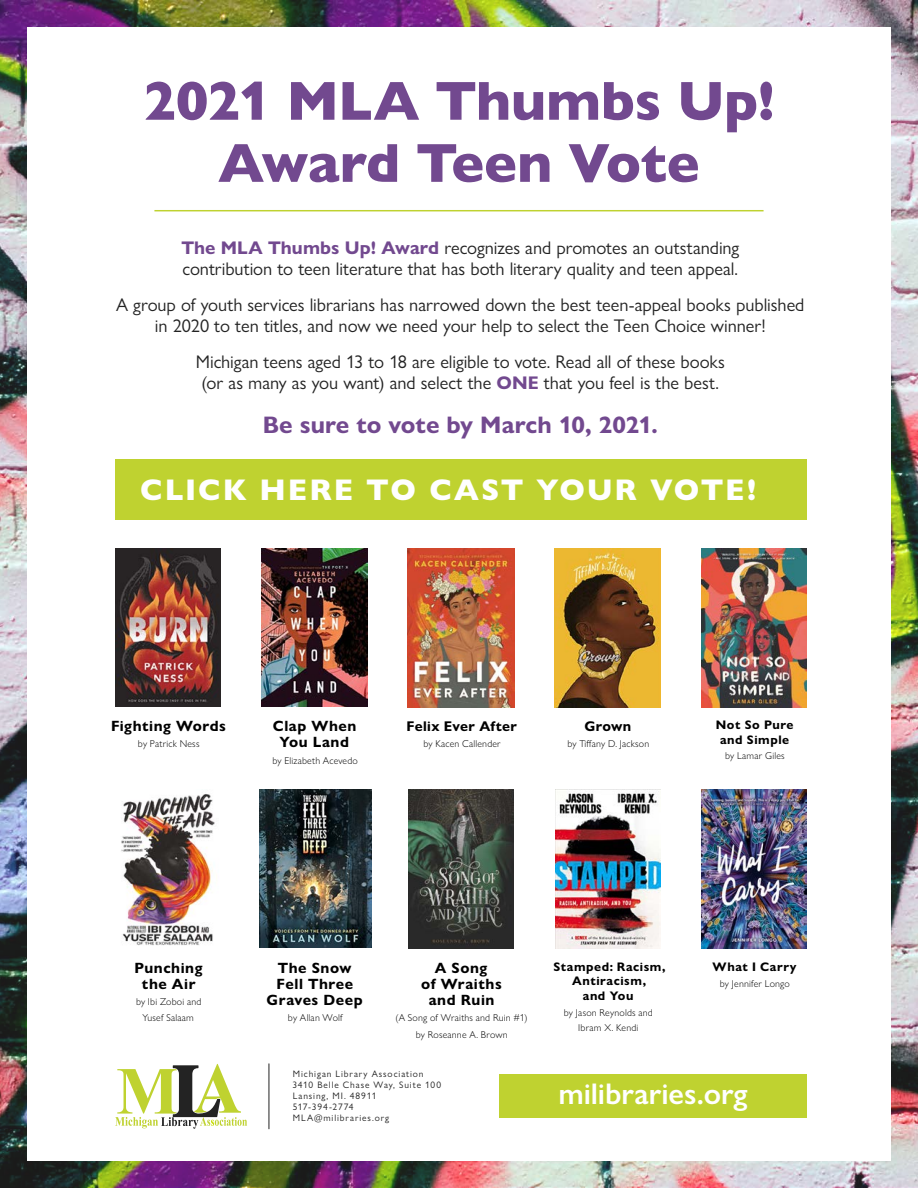
<style>
.page{position:relative;width:918px;height:1188px;background:#fff}
.page>*{position:absolute;margin:0;border:0;box-sizing:border-box;transform-origin:0 0}
.t1{font:800 55.2px/62.1px "Gill Sans Nova";letter-spacing:-.005em;color:#72498f;text-align:center}
.t2{font:800 30px "Gill Sans Nova";letter-spacing:.075em;color:#fff}
.t3{font:600 30px "Gill Sans Nova";color:#fff}
.t4{font:700 24px "Gill Sans Nova";color:#72498f}
.t5{font:18.3px/21px "Gill Sans Nova";color:#232323;text-align:center}
.t6{font:700 15px/16.2px "Gill Sans Nova";letter-spacing:.035em;color:#000;text-align:center}
.t7{font:700 14.1px "Gill Sans Nova";letter-spacing:.025em;color:#000}
.t8{font:700 12.45px/14.5px "Gill Sans Nova";letter-spacing:.045em;color:#000;text-align:center}
.t9{font:300 9.9px/16.2px "Gill Sans Nova";letter-spacing:.02em;color:#000;text-align:center}
.t10{font:9.45px/10.9px "Gill Sans Nova";letter-spacing:.095em;color:#232323}
.s1{font-weight:700;color:#72498f}
</style>
<div class="page">
<img style="left:0;top:0;width:918px;height:1188px">
<div style="left:27px;top:27px;width:864px;height:1134px;background:#fff"></div>
<svg style="left:115px;top:1064px;width:132px;height:65px"></svg>
<hr style="left:269px;top:1064px;width:1px;height:65px;background:#222">
<div style="left:116px;top:460px;width:691px;height:60px;background:#bfd230"></div>
<img style="left:115px;top:548px;width:106px;height:159px">
<img style="left:262px;top:548px;width:105px;height:159px">
<img style="left:408px;top:548px;width:106px;height:159px">
<img style="left:555px;top:548px;width:105px;height:159px">
<img style="left:702px;top:548px;width:105px;height:159px">
<img style="left:121px;top:794px;width:94px;height:152px">
<img style="left:259px;top:789px;width:112px;height:159px">
<img style="left:409px;top:789px;width:105px;height:159px">
<img style="left:555px;top:789px;width:105px;height:159px">
<img style="left:702px;top:790px;width:105px;height:158px">
<hr style="left:154px;top:210px;width:610px;height:1px;background:#bfd230">
<div style="left:499px;top:1075px;width:308px;height:43px;background:#bfd230"></div>
<h1 class="t1" style="left:143px;top:70px;width:633px">2021 MLA Thumbs Up!<br>Award Teen Vote</h1>
<p class="t5" style="left:181px;top:237px;width:559px;text-align:left"><span class="s1">The MLA Thumbs Up! Award</span> recognizes and promotes an outstanding contribution to teen literature that has both literary quality and teen appeal.</p>
<p class="t5" style="left:116px;top:294px;width:690px">A group of youth services librarians has narrowed down the best teen-appeal books published in 2020 to ten titles, and now we need your help to select the Teen Choice winner!</p>
<p class="t5" style="left:196px;top:351px;width:531px">Michigan teens aged 13 to 18 are eligible to vote. Read all of these books (or as many as you want) and select the <span class="s1">ONE</span> that you feel is the best.</p>
<h3 class="t4" style="left:263px;top:410px;width:397px">Be sure to vote by March 10, 2021.</h3>
<h2 class="t2" style="left:140px;top:471px;width:617px">CLICK HERE TO CAST YOUR VOTE!</h2>
<p class="t6" style="left:111px;top:718px;width:116px">Fighting Words</p>
<p class="t9" style="left:138px;top:736px;width:63px">by Patrick Ness</p>
<p class="t6" style="left:273px;top:718px;width:85px">Clap When<br>You Land</p>
<p class="t9" style="left:273px;top:752px;width:87px">by Elizabeth Acevedo</p>
<p class="t7" style="left:407px;top:718px;width:112px">Felix Ever After</p>
<p class="t9" style="left:423px;top:736px;width:79px">by Kacen Callender</p>
<p class="t7" style="left:584px;top:718px;width:48px">Grown</p>
<p class="t9" style="left:567px;top:736px;width:83px">by Tiffany D. Jackson</p>
<p class="t8" style="left:716px;top:718px;width:79px;line-height:14.1px">Not So Pure and Simple</p>
<p class="t9" style="left:725px;top:747px;width:61px">by Lamar Giles</p>
<p class="t6" style="left:134px;top:960px;width:70px">Punching the Air</p>
<p class="t9" style="left:136px;top:994px;width:67px">by Ibi Zoboi and<br>Yusef Salaam</p>
<p class="t6" style="left:267px;top:960px;width:98px">The Snow<br>Fell Three<br>Graves Deep</p>
<p class="t9" style="left:288px;top:1010px;width:56px">by Allan Wolf</p>
<p class="t6" style="left:421px;top:960px;width:82px">A Song<br>of Wraiths and Ruin</p>
<p class="t9" style="left:396px;top:1010px;width:133px">(A Song of Wraiths and Ruin #1) by Roseanne A. Brown</p>
<p class="t10" style="left:292px;top:1069px;width:150px">Michigan Library Association<br>3410 Belle Chase Way, Suite 100<br>Lansing, MI. 48911<br>517-394-2774<br>MLA@milibraries.org</p>
<p class="t8" style="left:553px;top:960px;width:114px">Stamped: Racism,<br>Antiracism,<br>and You</p>
<p class="t9" style="left:564px;top:1004px;width:90px;line-height:15.5px">by Jason Reynolds and<br>Ibram X. Kendi</p>
<p class="t8" style="left:713px;top:960px;width:86px">What I Carry</p>
<p class="t9" style="left:720px;top:975px;width:71px">by Jennifer Longo</p>
<h2 class="t3" style="left:558px;top:1075px;width:191px">milibraries.org</h2>
</div>
